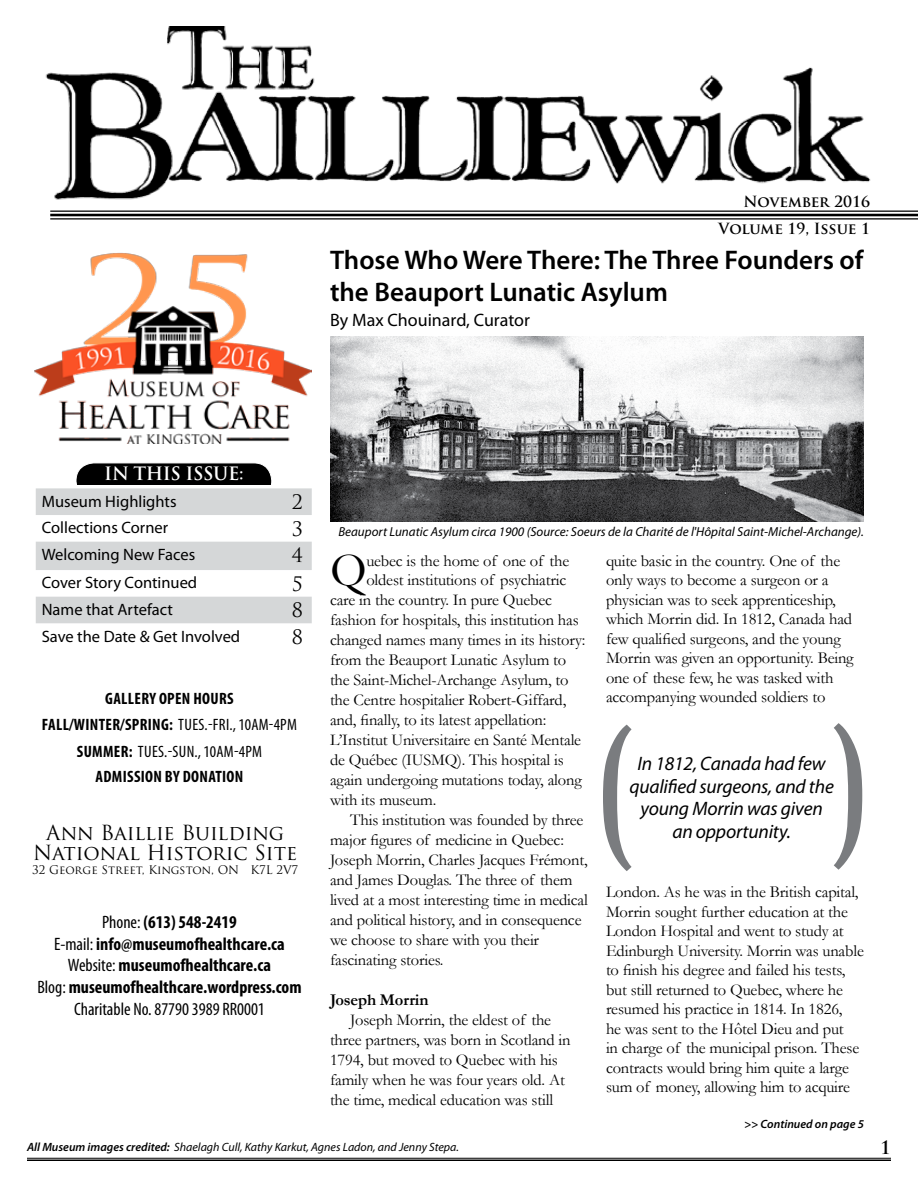
<style>
.page{position:relative;width:918px;height:1188px;background:#fff}
.page>*{position:absolute;margin:0;border:0;box-sizing:border-box;transform-origin:0 0}
.t1{font:155.55px "Bookman Old Style";color:#7a7c7f}
.t2{font:47.7px "Garamond";color:#000}
.t3{font:600 27px/31.5px "Myriad Pro";color:#000}
.t4{font:20.25px/20.2px "Trajan Pro";color:#000;text-align:center}
.t5{font:italic 19.5px/22.5px "Myriad Pro";letter-spacing:-.01em;color:#000;text-align:center}
.t6{font:19.5px "Trajan Pro";color:#000}
.t7{font:700 condensed 18px/21.6px "Myriad Pro";color:#000;text-align:center}
.t8{font:18px "Myriad Pro";color:#000}
.t9{font:700 18px "Trajan Pro";letter-spacing:-.025em;color:#fff}
.t10{font:700 18px "Trajan Pro";color:#000}
.t11{font:16.5px/19.5px "Garamond";letter-spacing:-.01em;color:#000}
.t12{font:16.5px "Myriad Pro";color:#000}
.t13{font:700 condensed 16.5px/26.2px "Myriad Pro";letter-spacing:.02em;color:#000;text-align:center}
.t14{font:700 16.5px "Garamond";letter-spacing:-.01em;color:#000}
.t15{font:700 15px/27px "Trajan Pro";color:#000;text-align:right}
.t16{font:italic 13.05px "Myriad Pro";color:#000}
.t17{font:italic 12px "Myriad Pro";color:#000}
.t18{font:italic 600 12px "Myriad Pro";color:#000}
.t19{font:11.55px "Trajan Pro";color:#000}
.s1{font-weight:400}
.s2{font-weight:600}
</style>
<div class="page">
<img style="left:330px;top:366px;width:534px;height:156px">
<img style="left:45px;top:26px;width:826px;height:174px">
<svg style="left:327px;top:174px;width:540px;height:192px"></svg>
<hr style="left:27px;top:1158px;width:864px;height:1px;background:#000">
<hr style="left:27px;top:1160px;width:864px;height:1px;background:#000">
<div style="left:76px;top:463px;width:196px;height:36px;background:#000;border-radius:18px"></div>
<div style="left:76px;top:463px;width:196px;height:36px;border:1px solid #fff;border-radius:18px"></div>
<div style="left:36px;top:485px;width:276px;height:165px;background:#fff"></div>
<svg style="left:36px;top:488px;width:276px;height:135px"></svg>
<hr style="left:50px;top:211px;width:868px;height:1px;background:#000">
<hr style="left:50px;top:214px;width:868px;height:2px;background:#000">
<hr style="left:50px;top:218px;width:868px;height:2px;background:#000">
<img style="left:35px;top:253px;width:277px;height:190px">
<p class="t15" style="left:719px;top:188px;width:153px">November 2016<br>Volume 19, Issue 1</p>
<h3 class="t3" style="left:330px;top:244px;width:535px">Those Who Were There: The Three Founders of the Beauport Lunatic Asylum</h3>
<p class="t8" style="left:330px;top:309px;width:202px">By Max Chouinard, Curator</p>
<p class="t9" style="left:104px;top:463px;width:141px">IN THIS ISSUE:</p>
<p class="t12" style="left:42px;top:491px;width:136px">Museum Highlights</p>
<p class="t6" style="left:292px;top:490px;width:13px">2</p>
<p class="t12" style="left:42px;top:518px;width:128px">Collections Corner</p>
<p class="t6" style="left:292px;top:516px;width:13px">3</p>
<p class="t12" style="left:42px;top:544px;width:155px">Welcoming New Faces</p>
<p class="t6" style="left:292px;top:543px;width:13px">4</p>
<p class="t12" style="left:42px;top:573px;width:157px">Cover Story Continued</p>
<p class="t6" style="left:292px;top:571px;width:13px">5</p>
<p class="t12" style="left:42px;top:599px;width:133px">Name that Artefact</p>
<p class="t6" style="left:292px;top:598px;width:13px">8</p>
<p class="t12" style="left:42px;top:626px;width:200px">Save the Date &amp; Get Involved</p>
<p class="t6" style="left:292px;top:624px;width:13px">8</p>
<p class="t13" style="left:42px;top:685px;width:257px">Gallery Open Hours<br>FALL/WINTER/SPRING: <span class="s1">Tues.-Fri., 10am-4pm<br></span>SUMMER: <span class="s1">Tues.-SU N., 10am-4pm </span>admission by donation</p>
<p class="t4" style="left:33px;top:822px;width:266px">Ann Baillie Building<br>National Historic Site</p>
<p class="t19" style="left:32px;top:862px;width:268px">32 George Street, Kingston, ON K7L 2V7</p>
<p class="t7" style="left:37px;top:911px;width:266px"><span class="s1">Phone:</span> (613) 548-2419<br><span class="s1">E-mail:</span> info@museumofhealthcare.ca <span class="s1">Website:</span> museumofhealthcare.ca<br><span class="s1">Blog:</span> museumofhealthcare.wordpress.com <span class="s1">Charitable No. 87790 3989 RR0001</span></p>
<p class="t16" style="left:338px;top:524px;width:527px">Beauport Lunatic Asylum circa 1900 (Source: Soeurs de la Charité de l'Hôpital Saint-Michel-Archange).</p>
<h2 class="t2" style="left:330px;top:538px;width:38px">Q</h2>
<p class="t11" style="left:366px;top:550px;width:204px">uebec is the home of one of the</p>
<p class="t11" style="left:366px;top:570px;width:201px">oldest institutions of psychiatric</p>
<p class="t11" style="left:330px;top:590px;width:223px">care in the country. In pure Quebec</p>
<p class="t11" style="left:330px;top:610px;width:250px">fashion for hospitals, this institution has</p>
<p class="t11" style="left:330px;top:630px;width:257px">changed names many times in its history:</p>
<p class="t11" style="left:330px;top:650px;width:238px">from the Beauport Lunatic Asylum to</p>
<p class="t11" style="left:330px;top:670px;width:240px">the Saint-Michel-Archange Asylum, to</p>
<p class="t11" style="left:330px;top:690px;width:238px">the Centre hospitalier Robert-Giffard,</p>
<p class="t11" style="left:330px;top:710px;width:218px">and, finally, to its latest appellation:</p>
<p class="t11" style="left:330px;top:730px;width:253px">L’Institut Universitaire en Santé Mentale</p>
<p class="t11" style="left:330px;top:750px;width:235px">de Québec (IUSMQ). This hospital is</p>
<p class="t11" style="left:330px;top:770px;width:253px">again undergoing mutations today, along</p>
<p class="t11" style="left:330px;top:790px;width:108px">with its museum.</p>
<p class="t11" style="left:350px;top:810px;width:235px">This institution was founded by three</p>
<p class="t11" style="left:330px;top:830px;width:235px">major figures of medicine in Quebec:</p>
<p class="t11" style="left:330px;top:850px;width:259px">Joseph Morrin, Charles Jacques Frémont,</p>
<p class="t11" style="left:330px;top:870px;width:244px">and James Douglas. The three of them</p>
<p class="t11" style="left:330px;top:890px;width:259px">lived at a most interesting time in medical</p>
<p class="t11" style="left:330px;top:910px;width:253px">and political history, and in consequence</p>
<p class="t11" style="left:330px;top:929px;width:211px">we choose to share with you their</p>
<p class="t11" style="left:330px;top:949px;width:115px">fascinating stories.</p>
<p class="t14" style="left:330px;top:988px;width:100px">Joseph Morrin</p>
<p class="t11" style="left:330px;top:1009px;width:242px;line-height:20px;text-indent:20px">Joseph Morrin, the eldest of the three partners, was born in Scotland in 1794, but moved to Quebec with his family when he was four years old. At the time, medical education was still</p>
<p class="t11" style="left:606px;top:550px;width:249px">quite basic in the country. One of the only ways to become a surgeon or a physician was to seek apprenticeship, which Morrin did. In 1812, Canada had few qualified surgeons, and the young Morrin was given an opportunity. Being one of these few, he was tasked with accompanying wounded soldiers to</p>
<h1 class="t1" style="left:589px;top:681px;width:48px">(</h1>
<p class="t5" style="left:629px;top:752px;width:206px">In 1812, Canada had few qualified surgeons, and the young Morrin was given</p>
<p class="t5" style="left:672px;top:819px;width:120px">an opportunity.</p>
<p class="t11" style="left:606px;top:882px;width:259px">London. As he was in the British capital, Morrin sought further education at the London Hospital and went to study at Edinburgh University. Morrin was unable to finish his degree and failed his tests, but still returned to Quebec, where he resumed his practice in 1814. In 1826,<br>he was sent to the Hôtel Dieu and put<br>in charge of the municipal prison. These contracts would bring him quite a large sum of money, allowing him to acquire</p>
<p class="t18" style="left:744px;top:1117px;width:121px">&gt;&gt; Continued on page 5</p>
<p class="t17" style="left:27px;top:1139px;width:434px"><span class="s2">All Museum images credited:</span> Shaelagh Cull, Kathy Karkut, Agnes Ladon, and Jenny Stepa.</p>
<p class="t10" style="left:880px;top:1137px;width:12px">1</p>
</div>
